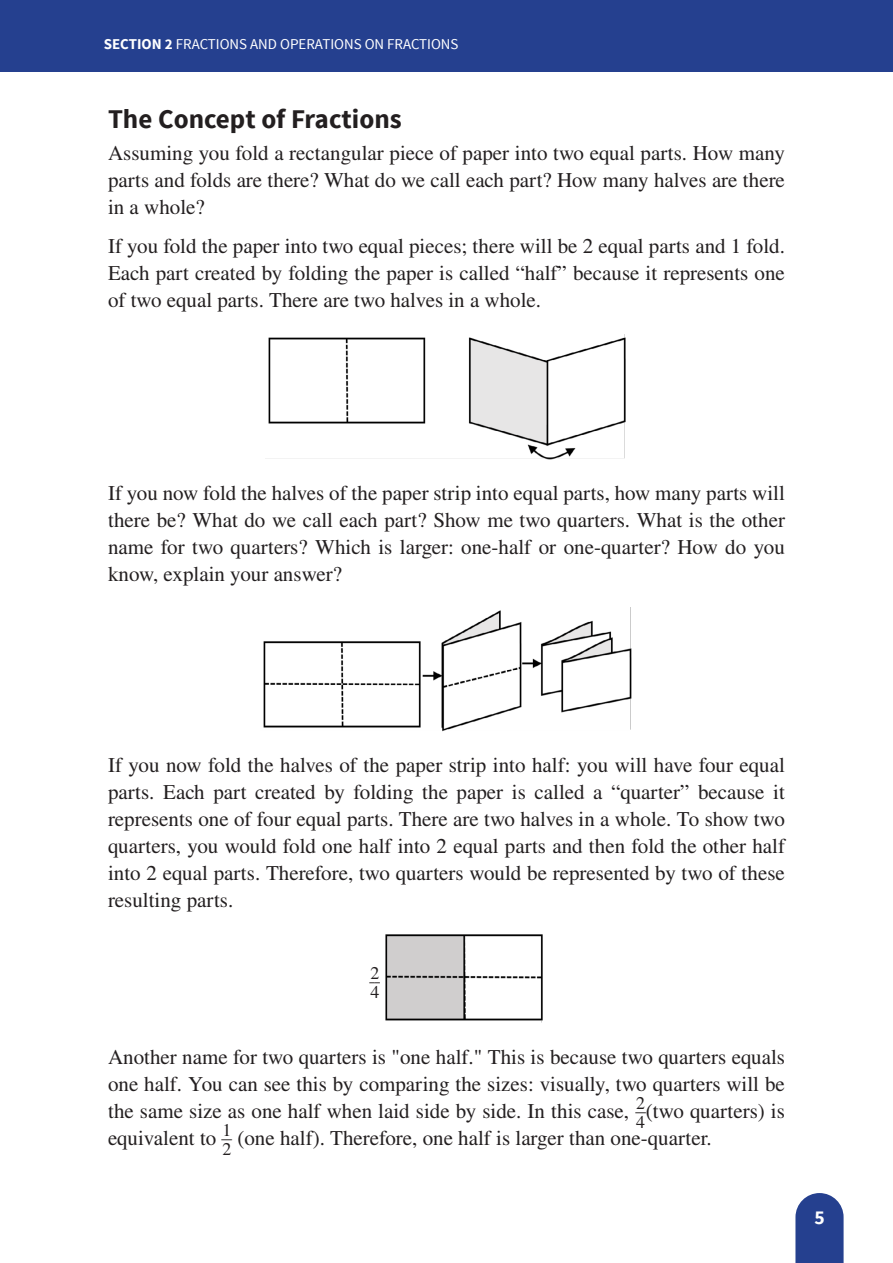
<style>
.page{position:relative;width:893px;height:1263px;background:#fff}
.page>*{position:absolute;margin:0;border:0;box-sizing:border-box;transform-origin:0 0}
.t1{font:700 27px "Source Sans Pro";color:#231f20}
.t2{font:21px/27px "STIX General";color:#231f20;text-align:justify}
.t3{font:700 19.5px "Source Sans Pro";color:#fff}
.t4{font:17.85px/17.1px "STIX General";color:#231f20;scale:.6 1}
.t5{font:17.85px "STIX General";color:#231f20}
.t6{font:15px "Source Sans Pro";color:#fff}
.s1{font-weight:700}
</style>
<div class="page">
<svg style="left:795px;top:1193px;width:49px;height:70px;background:#395199"></svg>
<div style="left:0;top:0;width:893px;height:72px;background:#25408f"></div>
<img style="left:265px;top:334px;width:361px;height:126px">
<img style="left:263px;top:608px;width:369px;height:124px">
<img style="left:385px;top:934px;width:158px;height:89px">
<p class="t6" style="left:104px;top:35px;width:356px"><span class="s1">SECTION 2</span> FRACTIONS AND OPERATIONS ON FRACTIONS</p>
<p class="t1" style="left:108px;top:102px;width:295px">The Concept of Fractions</p>
<p class="t2" style="left:108px;top:140px;width:678px">Assuming you fold a rectangular piece of paper into two equal parts. How many parts and folds are there? What do we call each part? How many halves are there in a whole?</p>
<p class="t2" style="left:108px;top:234px;width:678px">If you fold the paper into two equal pieces; there will be 2 equal parts and 1 fold.<br>Each part created by folding the paper is called “half” because it represents one of two equal parts. There are two halves in a whole.</p>
<p class="t2" style="left:108px;top:480px;width:678px">If you now fold the halves of the paper strip into equal parts, how many parts will there be? What do we call each part? Show me two quarters. What is the other name for two quarters? Which is larger: one-half or one-quarter? How do you know, explain your answer?</p>
<p class="t2" style="left:108px;top:752px;width:678px">If you now fold the halves of the paper strip into half: you will have four equal parts. Each part created by folding the paper is called a “quarter” because it represents one of four equal parts. There are two halves in a whole. To show two quarters, you would fold one half into 2 equal parts and then fold the other half into 2 equal parts. Therefore, two quarters would be represented by two of these resulting parts.</p>
<p class="t4" style="left:370px;top:967px;width:19px">_ _2<br>4</p>
<p class="t2" style="left:108px;top:1044px;width:678px">Another name for two quarters is "one half." This is because two quarters equals one half. You can see this by comparing the sizes: visually, two quarters will be the same size as one half when laid side by side. In this case, <sup>_2</sup>(two quarters) is</p>
<p class="t5" style="left:636px;top:1109px;width:10px">4</p>
<p class="t2" style="left:108px;top:1125px;width:605px">equivalent to <sup>_1</sup> (one half). Therefore, one half is larger than one-quarter.</p>
<p class="t5" style="left:222px;top:1136px;width:10px">2</p>
<p class="t3" style="left:814px;top:1205px;width:12px">5</p>
</div>
